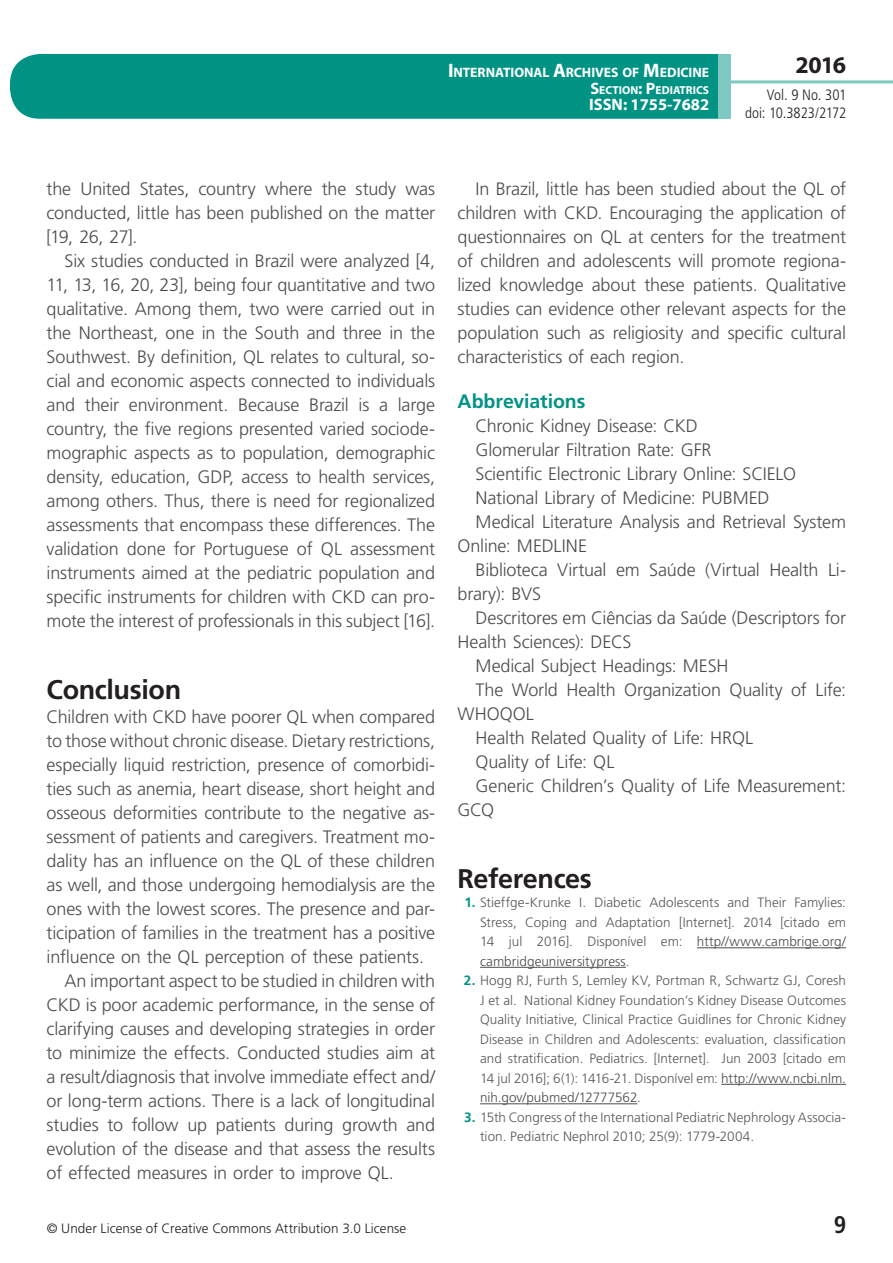
<style>
.page{position:relative;width:893px;height:1263px;background:#fff}
.page>*{position:absolute;margin:0;border:0;box-sizing:border-box;transform-origin:0 0}
.t1{font:700 27px "Frutiger LT Std";letter-spacing:-.015em;color:#231f20}
.t2{font:700 24px "Myriad Pro";color:#231f20}
.t3{font:700 condensed 24px "Frutiger LT Std";color:#231f20}
.t4{font:700 19.5px "Frutiger LT Std";color:#009384}
.t5{font:300 18px/24px "Frutiger LT Std";letter-spacing:-.01em;color:#4b4c4d;text-align:justify}
.t6{font:700 16.5px "Myriad Pro";color:#fff}
.t7{font:300 condensed 15px/18px "Frutiger LT Std";letter-spacing:-.005em;color:#231f20;text-align:right}
.t8{font:700 13.65px "Myriad Pro";letter-spacing:-.005em;color:#fff}
.t9{font:300 13.5px/19.5px "Frutiger LT Std";letter-spacing:.005em;color:#57585a;text-align:justify}
.t10{font:300 13.5px "Frutiger LT Std";letter-spacing:.005em;color:#231f20}
.t11{font:700 11.55px "Myriad Pro";color:#fff}
.s1{font-size:19.5px}
.s2{font-size:16.5px}
.s3{font-weight:700;color:#009384}
.s4{color:#4b4c4d}
</style>
<div class="page">
<div style="left:10px;top:54px;width:775px;height:65px;background:#009384;border-radius:30px"></div>
<div style="left:732px;top:0;width:161px;height:157px;background:#fff"></div>
<hr style="left:730px;top:80px;width:163px;height:3px;background:#80c9c2">
<div style="left:718px;top:54px;width:13px;height:65px;background:#80c9c2"></div>
<hr style="left:697px;top:947px;width:149px;height:1px;background:#4b4c4d">
<hr style="left:480px;top:967px;width:146px;height:1px;background:#4b4c4d">
<hr style="left:721px;top:1084px;width:125px;height:1px;background:#4b4c4d">
<hr style="left:480px;top:1103px;width:157px;height:1px;background:#4b4c4d">
<p class="t8" style="left:448px;top:64px;width:263px"><span class="s1">I</span>NTERNATIONAL <span class="s1">A</span>RCHIVES OF <span class="s1">M</span>EDICINE</p>
<p class="t11" style="left:590px;top:82px;width:120px"><span class="s2">S</span>ECTION<span class="s2">: P</span>EDIATRICS</p>
<p class="t6" style="left:589px;top:94px;width:122px">ISSN: 1755-7682</p>
<h2 class="t2" style="left:795px;top:49px;width:52px">2016</h2>
<p class="t7" style="left:745px;top:86px;width:102px">Vol. 9 No. 301 doi: 10.3823/2172</p>
<p class="t5" style="left:47px;top:177px;width:390px">the United States, country where the study was conducted, little has been published on the matter [19, 26, 27].</p>
<p class="t5" style="left:47px;top:249px;width:390px;text-indent:18px">Six studies conducted in Brazil were analyzed [4, 11, 13, 16, 20, 23], being four quantitative and two qualitative. Among them, two were carried out in the Northeast, one in the South and three in the Southwest. By definition, QL relates to cultural, so&shy;cial and economic aspects connected to individuals and their environment. Because Brazil is a large country, the five regions presented varied sociode&shy;mographic aspects as to population, demographic density, education, GDP, access to health services, among others. Thus, there is need for regionalized assessments that encompass these differences. The validation done for Portuguese of QL assessment instruments aimed at the pediatric population and specific instruments for children with CKD can pro&shy;mote the interest of professionals in this subject [16].</p>
<h1 class="t1" style="left:47px;top:674px;width:136px">Conclusion</h1>
<p class="t5" style="left:47px;top:705px;width:390px">Children with CKD have poorer QL when compared</p>
<p class="t5" style="left:47px;top:729px;width:390px">to those without chronic disease. Dietary restrictions,</p>
<p class="t5" style="left:47px;top:753px;width:390px">especially liquid restriction, presence of comorbidi-</p>
<p class="t5" style="left:47px;top:777px;width:390px">ties such as anemia, heart disease, short height and</p>
<p class="t5" style="left:47px;top:801px;width:390px">osseous deformities contribute to the negative as-</p>
<p class="t5" style="left:47px;top:825px;width:390px">sessment of patients and caregivers. Treatment mo-</p>
<p class="t5" style="left:47px;top:849px;width:390px">dality has an influence on the QL of these children</p>
<p class="t5" style="left:47px;top:873px;width:390px">as well, and those undergoing hemodialysis are the</p>
<p class="t5" style="left:47px;top:897px;width:390px">ones with the lowest scores. The presence and par-</p>
<p class="t5" style="left:47px;top:921px;width:390px">ticipation of families in the treatment has a positive</p>
<p class="t5" style="left:47px;top:945px;width:379px">influence on the QL perception of these patients.</p>
<p class="t5" style="left:65px;top:969px;width:372px">An important aspect to be studied in children with</p>
<p class="t5" style="left:47px;top:993px;width:390px">CKD is poor academic performance, in the sense of</p>
<p class="t5" style="left:47px;top:1017px;width:390px">clarifying causes and developing strategies in order</p>
<p class="t5" style="left:47px;top:1041px;width:390px">to minimize the effects. Conducted studies aim at</p>
<p class="t5" style="left:47px;top:1065px;width:390px">a result/diagnosis that involve immediate effect and/</p>
<p class="t5" style="left:47px;top:1089px;width:390px">or long-term actions. There is a lack of longitudinal</p>
<p class="t5" style="left:47px;top:1113px;width:390px">studies to follow up patients during growth and</p>
<p class="t5" style="left:47px;top:1137px;width:390px">evolution of the disease and that assess the results</p>
<p class="t5" style="left:47px;top:1161px;width:349px">of effected measures in order to improve QL.</p>
<p class="t5" style="left:458px;top:177px;width:390px;text-indent:18px">In Brazil, little has been studied about the QL of children with CKD. Encouraging the application of questionnaires on QL at centers for the treatment of children and adolescents will promote regiona&shy;lized knowledge about these patients. Qualitative studies can evidence other relevant aspects for the population such as religiosity and specific cultural characteristics of each region.</p>
<p class="t4" style="left:458px;top:390px;width:129px">Abbreviations</p>
<p class="t5" style="left:476px;top:414px;width:224px">Chronic Kidney Disease: CKD</p>
<p class="t5" style="left:476px;top:438px;width:237px">Glomerular Filtration Rate: GFR</p>
<p class="t5" style="left:476px;top:462px;width:322px">Scientific Electronic Library Online: SCIELO</p>
<p class="t5" style="left:476px;top:486px;width:295px">National Library of Medicine: PUBMED</p>
<p class="t5" style="left:476px;top:510px;width:372px">Medical Literature Analysis and Retrieval System</p>
<p class="t5" style="left:458px;top:534px;width:131px">Online: MEDLINE</p>
<p class="t5" style="left:476px;top:558px;width:372px">Biblioteca Virtual em Saúde (Virtual Health Li-</p>
<p class="t5" style="left:458px;top:582px;width:85px">brary): BVS</p>
<p class="t5" style="left:476px;top:606px;width:372px">Descritores em Ciências da Saúde (Descriptors for</p>
<p class="t5" style="left:458px;top:630px;width:176px">Health Sciences): DECS</p>
<p class="t5" style="left:476px;top:654px;width:254px">Medical Subject Headings: MESH</p>
<p class="t5" style="left:476px;top:678px;width:372px">The World Health Organization Quality of Life:</p>
<p class="t5" style="left:458px;top:702px;width:78px">WHOQOL</p>
<p class="t5" style="left:476px;top:726px;width:279px">Health Related Quality of Life: HRQL</p>
<p class="t5" style="left:476px;top:750px;width:140px">Quality of Life: QL</p>
<p class="t5" style="left:476px;top:774px;width:372px">Generic Children’s Quality of Life Measurement:</p>
<p class="t5" style="left:458px;top:798px;width:38px">GCQ</p>
<h1 class="t1" style="left:458px;top:863px;width:136px">References</h1>
<p class="t9" style="left:480px;top:893px;width:367px;text-indent:-16px"><span class="s3">1.</span> Stieffge-Krunke I. Diabetic Adolescents and Their Famylies:<br>Stress, Coping and Adaptation [Internet]. 2014 [citado em 14 jul 2016]. Disponível em: <span class="s4">http//www.cambrige.org/ cambridgeuniversitypress</span>.</p>
<p class="t9" style="left:480px;top:971px;width:367px;text-indent:-16px"><span class="s3">2.</span> Hogg RJ, Furth S, Lemley KV, Portman R, Schwartz GJ, Coresh J et al. National Kidney Foundation’s Kidney Disease Outcomes Quality Initiative, Clinical Practice Guidlines for Chronic Kidney Disease in Children and Adolescents: evaluation, classification and stratification. Pediatrics. [Internet]. Jun 2003 [citado em 14 jul 2016]; 6(1): 1416-21. Disponível em: <span class="s4">http://www.ncbi.nlm. nih.gov/pubmed/12777562</span>.</p>
<p class="t9" style="left:480px;top:1108px;width:366px;text-indent:-16px"><span class="s3">3.</span> 15th Congress of the International Pediatric Nephrology Associa&shy;tion. Pediatric Nephrol 2010; 25(9): 1779-2004.</p>
<p class="t10" style="left:47px;top:1220px;width:361px">© Under License of Creative Commons Attribution 3.0 License</p>
<h2 class="t3" style="left:834px;top:1210px;width:14px">9</h2>
</div>
